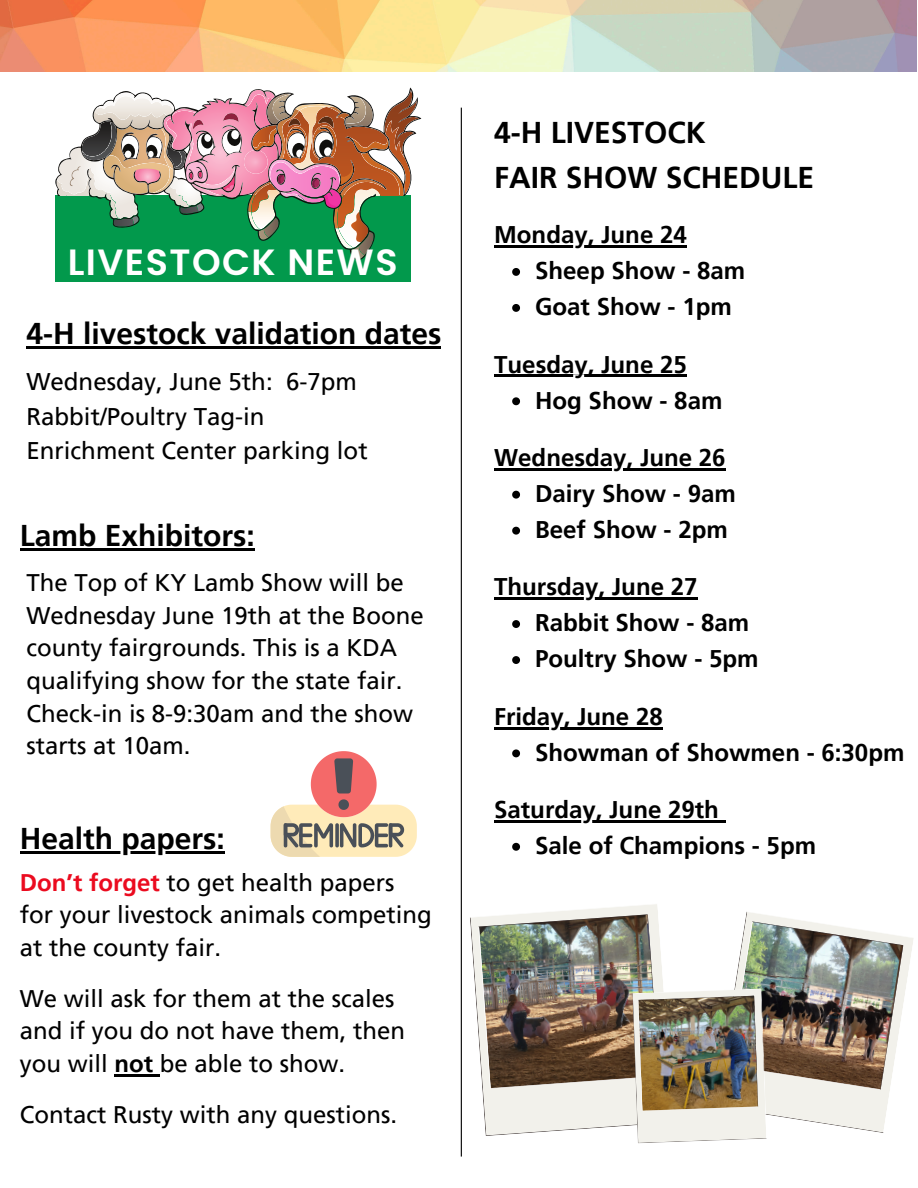
<style>
.page{position:relative;width:918px;height:1188px;background:#fff}
.page>*{position:absolute;margin:0;border:0;box-sizing:border-box;transform-origin:0 0}
.t1{font:600 36.45px "Poppins";letter-spacing:.04em;color:#fff}
.t2{font:700 30px/45px "Frutiger LT Pro";color:#000}
.t3{font:700 24.15px "Frutiger LT Pro";color:#000}
.t4{font:24.15px "Frutiger LT Pro";color:#000}
.t5{font:24px/32.7px "Frutiger LT Pro";color:#000}
.s1{font-weight:700;color:#eb0b1f}
.s2{font-weight:700}
</style>
<div class="page">
<img style="left:1px;top:0;width:916px;height:72px">
<hr style="left:461px;top:108px;width:1px;height:1049px;background:#000">
<div style="left:55px;top:196px;width:356px;height:86px;background:#02994c"></div>
<svg style="left:56px;top:90px;width:363px;height:169px"></svg>
<svg style="left:271px;top:751px;width:146px;height:106px"></svg>
<svg style="left:484px;top:1122px;width:148px;height:14px;fill:#f2f1eb"></svg>
<img style="left:470px;top:904px;width:188px;height:218px">
<img style="left:632px;top:911px;width:282px;height:232px">
<hr style="left:26px;top:347px;width:415px;height:2px;background:#000">
<hr style="left:494px;top:245px;width:193px;height:3px;background:#000">
<svg style="left:512px;top:268px;width:8px;height:8px"></svg>
<svg style="left:512px;top:304px;width:8px;height:8px"></svg>
<hr style="left:494px;top:375px;width:193px;height:2px;background:#000">
<svg style="left:512px;top:397px;width:8px;height:8px"></svg>
<hr style="left:494px;top:468px;width:232px;height:2px;background:#000">
<svg style="left:512px;top:491px;width:8px;height:8px"></svg>
<svg style="left:512px;top:527px;width:8px;height:8px"></svg>
<hr style="left:494px;top:598px;width:204px;height:2px;background:#000">
<svg style="left:512px;top:620px;width:8px;height:8px"></svg>
<svg style="left:512px;top:656px;width:8px;height:8px"></svg>
<hr style="left:494px;top:727px;width:169px;height:2px;background:#000">
<svg style="left:512px;top:749px;width:8px;height:8px"></svg>
<hr style="left:494px;top:820px;width:225px;height:3px;background:#000">
<svg style="left:719px;top:820px;width:7px;height:3px"></svg>
<svg style="left:512px;top:843px;width:8px;height:8px"></svg>
<hr style="left:114px;top:1074px;width:46px;height:2px;background:#000">
<hr style="left:20px;top:549px;width:235px;height:2px;background:#000">
<hr style="left:20px;top:851px;width:205px;height:2px;background:#000">
<p class="t1" style="left:68px;top:236px;width:331px">LIVESTOCK NEWS</p>
<p class="t2" style="left:26px;top:311px;width:416px">4-H livestock validation dates</p>
<p class="t4" style="left:26px;top:367px;width:332px">Wednesday, June 5th: 6-7pm</p>
<p class="t4" style="left:26px;top:402px;width:240px">Rabbit/Poultry Tag-in</p>
<h3 class="t4" style="left:26px;top:436px;width:343px">Enrichment Center parking lot</h3>
<h4 class="t2" style="left:20px;top:513px;width:236px">Lamb Exhibitors:</h4>
<p class="t5" style="left:26px;top:566px;width:399px">The Top of KY Lamb Show will be<br>Wednesday June 19th at the Boone county fairgrounds. This is a KDA qualifying show for the state fair.<br>Check-in is 8-9:30am and the show starts at 10am.</p>
<p class="t2" style="left:20px;top:816px;width:206px">Health papers:</p>
<p class="t5" style="left:20px;top:866px;width:413px"><span class="s1">Don’t forget</span> to get health papers for your livestock animals competing at the county fair.</p>
<h4 class="t5" style="left:20px;top:982px;width:387px">We will ask for them at the scales and if you do not have them, then you will <span class="s2">not</span> be able to show.</h4>
<p class="t5" style="left:20px;top:1098px;width:379px">Contact Rusty with any questions.</p>
<p class="t2" style="left:494px;top:110px;width:321px">4-H LIVESTOCK<br>FAIR SHOW SCHEDULE</p>
<h3 class="t3" style="left:494px;top:220px;width:194px">Monday, June 24</h3>
<p class="t3" style="left:535px;top:256px;width:212px">Sheep Show - 8am</p>
<p class="t3" style="left:535px;top:292px;width:198px">Goat Show - 1pm</p>
<p class="t3" style="left:494px;top:349px;width:194px">Tuesday, June 25</p>
<p class="t3" style="left:535px;top:385px;width:189px">Hog Show - 8am</p>
<p class="t3" style="left:494px;top:443px;width:233px">Wednesday, June 26</p>
<p class="t3" style="left:535px;top:479px;width:202px">Dairy Show - 9am</p>
<h2 class="t3" style="left:535px;top:515px;width:194px">Beef Show - 2pm</h2>
<h4 class="t3" style="left:494px;top:572px;width:205px">Thursday, June 27</h4>
<p class="t3" style="left:535px;top:608px;width:216px">Rabbit Show - 8am</p>
<p class="t3" style="left:535px;top:644px;width:225px">Poultry Show - 5pm</p>
<h4 class="t3" style="left:494px;top:702px;width:170px">Friday, June 28</h4>
<p class="t3" style="left:535px;top:738px;width:371px">Showman of Showmen - 6:30pm</p>
<h4 class="t3" style="left:494px;top:795px;width:226px">Saturday, June 29th</h4>
<p class="t3" style="left:535px;top:831px;width:283px">Sale of Champions - 5pm</p>
</div>
